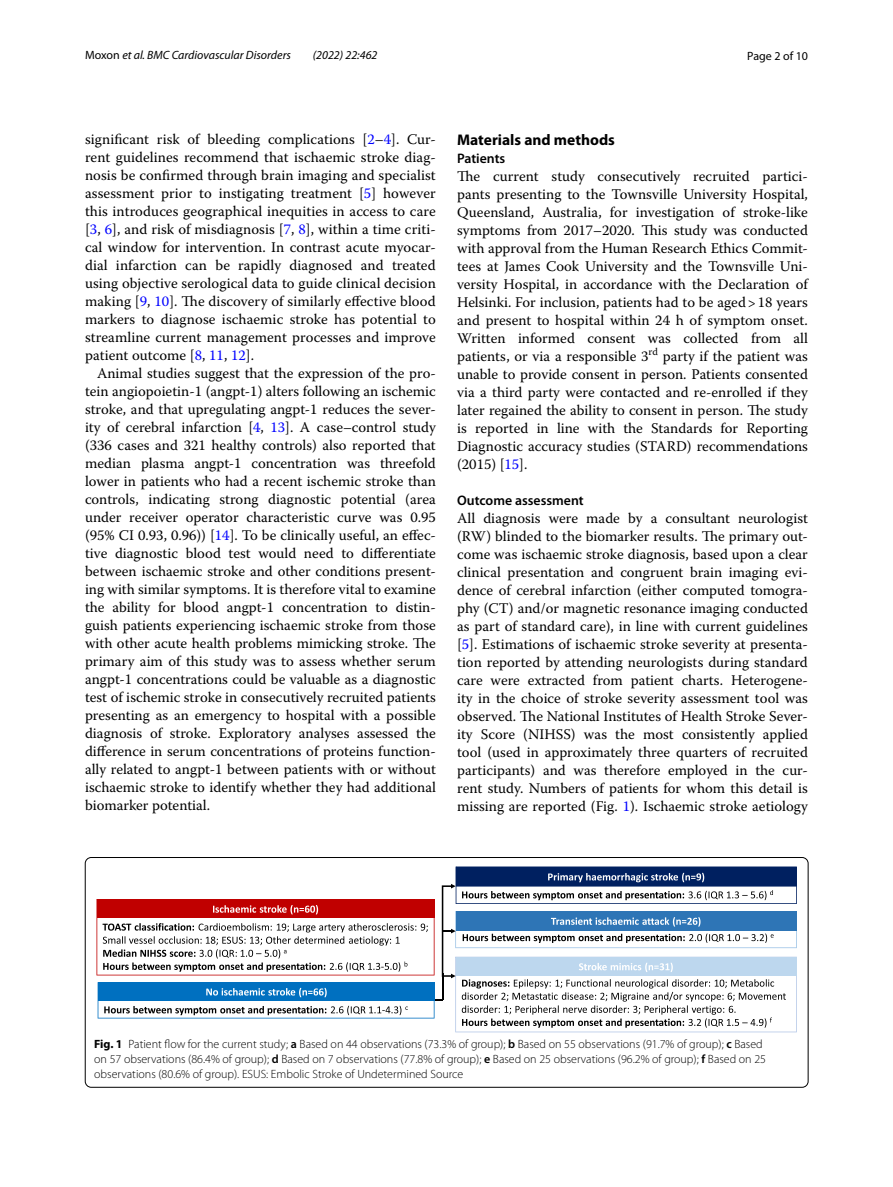
<style>
.page{position:relative;width:893px;height:1187px;background:#fff}
.page>*{position:absolute;margin:0;border:0;box-sizing:border-box;transform-origin:0 0}
.t1{font:700 15.45px "Myriad Pro";color:#000}
.t2{font:14.7px/18px "Warnock Pro";color:#000;text-align:justify}
.t3{font:600 13.8px "Myriad Pro";color:#000}
.t4{font:300 12px/15px "Myriad Pro";color:#000}
.t5{font:italic 12px "Myriad Pro";color:#000}
.t6{font:12px "Myriad Pro";color:#000}
.s1{font-style:normal}
.s2{color:#00f}
.s3{font-weight:700}
.s4{font-weight:600}
</style>
<div class="page">
<svg style="left:96px;top:866px;width:701px;height:166px"></svg>
<div style="left:85px;top:857px;width:723px;height:230px;border:1px solid #000;border-radius:6px"></div>
<p class="t5" style="left:85px;top:48px;width:207px"><span class="s1">Moxon</span> et al. BMC Cardiovascular Disorders</p>
<p class="t5" style="left:313px;top:48px;width:66px">(2022) 22:462</p>
<p class="t6" style="left:747px;top:48px;width:62px">Page 2 of 10</p>
<p class="t2" style="left:85px;top:130px;width:352px">significant risk of bleeding complications [<span class="s2">2</span>–<span class="s2">4</span>]. Cur&shy;rent guidelines recommend that ischaemic stroke diag&shy;nosis be confirmed through brain imaging and specialist assessment prior to instigating treatment [<span class="s2">5</span>] however this introduces geographical inequities in access to care [<span class="s2">3</span>, <span class="s2">6</span>], and risk of misdiagnosis [<span class="s2">7</span>, <span class="s2">8</span>], within a time criti&shy;cal window for intervention. In contrast acute myocar&shy;dial infarction can be rapidly diagnosed and treated using objective serological data to guide clinical decision making [<span class="s2">9</span>, <span class="s2">10</span>]. The discovery of similarly effective blood markers to diagnose ischaemic stroke has potential to streamline current management processes and improve patient outcome [<span class="s2">8</span>, <span class="s2">11</span>, <span class="s2">12</span>].</p>
<p class="t2" style="left:85px;top:364px;width:352px;text-indent:12px">Animal studies suggest that the expression of the pro&shy;tein angiopoietin-1 (angpt-1) alters following an ischemic stroke, and that upregulating angpt-1 reduces the sever&shy;ity of cerebral infarction [<span class="s2">4</span>, <span class="s2">13</span>]. A case–control study (336 cases and 321 healthy controls) also reported that median plasma angpt-1 concentration was threefold lower in patients who had a recent ischemic stroke than controls, indicating strong diagnostic potential (area under receiver operator characteristic curve was 0.95 (95% CI 0.93, 0.96)) [<span class="s2">14</span>]. To be clinically useful, an effec&shy;tive diagnostic blood test would need to differentiate between ischaemic stroke and other conditions present&shy;ing with similar symptoms. It is therefore vital to examine the ability for blood angpt-1 concentration to distin&shy;guish patients experiencing ischaemic stroke from those with other acute health problems mimicking stroke. The primary aim of this study was to assess whether serum angpt-1 concentrations could be valuable as a diagnostic test of ischemic stroke in consecutively recruited patients presenting as an emergency to hospital with a possible diagnosis of stroke. Exploratory analyses assessed the difference in serum concentrations of proteins function&shy;ally related to angpt-1 between patients with or without ischaemic stroke to identify whether they had additional biomarker potential.</p>
<p class="t1" style="left:457px;top:129px;width:159px">Materials and methods</p>
<p class="t3" style="left:457px;top:149px;width:50px">Patients</p>
<p class="t2" style="left:457px;top:166px;width:352px">The current study consecutively recruited partici&shy;pants presenting to the Townsville University Hospital, Queensland, Australia, for investigation of stroke-like symptoms from 2017–2020. This study was conducted with approval from the Human Research Ethics Commit&shy;tees at James Cook University and the Townsville Uni&shy;versity Hospital, in accordance with the Declaration of Helsinki. For inclusion, patients had to be aged&gt;18 years and present to hospital within 24 h of symptom onset.<br>Written informed consent was collected from all patients, or via a responsible 3<sup>rd</sup> party if the patient was unable to provide consent in person. Patients consented via a third party were contacted and re-enrolled if they later regained the ability to consent in person. The study is reported in line with the Standards for Reporting Diagnostic accuracy studies (STARD) recommendations (2015) [<span class="s2">15</span>].</p>
<p class="t3" style="left:457px;top:491px;width:128px">Outcome assessment</p>
<p class="t2" style="left:457px;top:508px;width:352px">All diagnosis were made by a consultant neurologist (RW) blinded to the biomarker results. The primary out&shy;come was ischaemic stroke diagnosis, based upon a clear clinical presentation and congruent brain imaging evi&shy;dence of cerebral infarction (either computed tomogra&shy;phy (CT) and/or magnetic resonance imaging conducted as part of standard care), in line with current guidelines [<span class="s2">5</span>]. Estimations of ischaemic stroke severity at presenta&shy;tion reported by attending neurologists during standard care were extracted from patient charts. Heterogene&shy;ity in the choice of stroke severity assessment tool was observed. The National Institutes of Health Stroke Sever&shy;ity Score (NIHSS) was the most consistently applied tool (used in approximately three quarters of recruited participants) and was therefore employed in the cur&shy;rent study. Numbers of patients for whom this detail is missing are reported (Fig. <span class="s2">1</span>). Ischaemic stroke aetiology</p>
<p class="t4" style="left:94px;top:1036px;width:673px"><span class="s3">Fig. 1</span> Patient flow for the current study; <span class="s4">a</span> Based on 44 observations (73.3% of group); <span class="s4">b</span> Based on 55 observations (91.7% of group); <span class="s4">c</span> Based on 57 observations (86.4% of group); <span class="s4">d</span> Based on 7 observations (77.8% of group); <span class="s4">e</span> Based on 25 observations (96.2% of group); <span class="s4">f</span> Based on 25 observations (80.6% of group). ESUS: Embolic Stroke of Undetermined Source</p>
</div>
